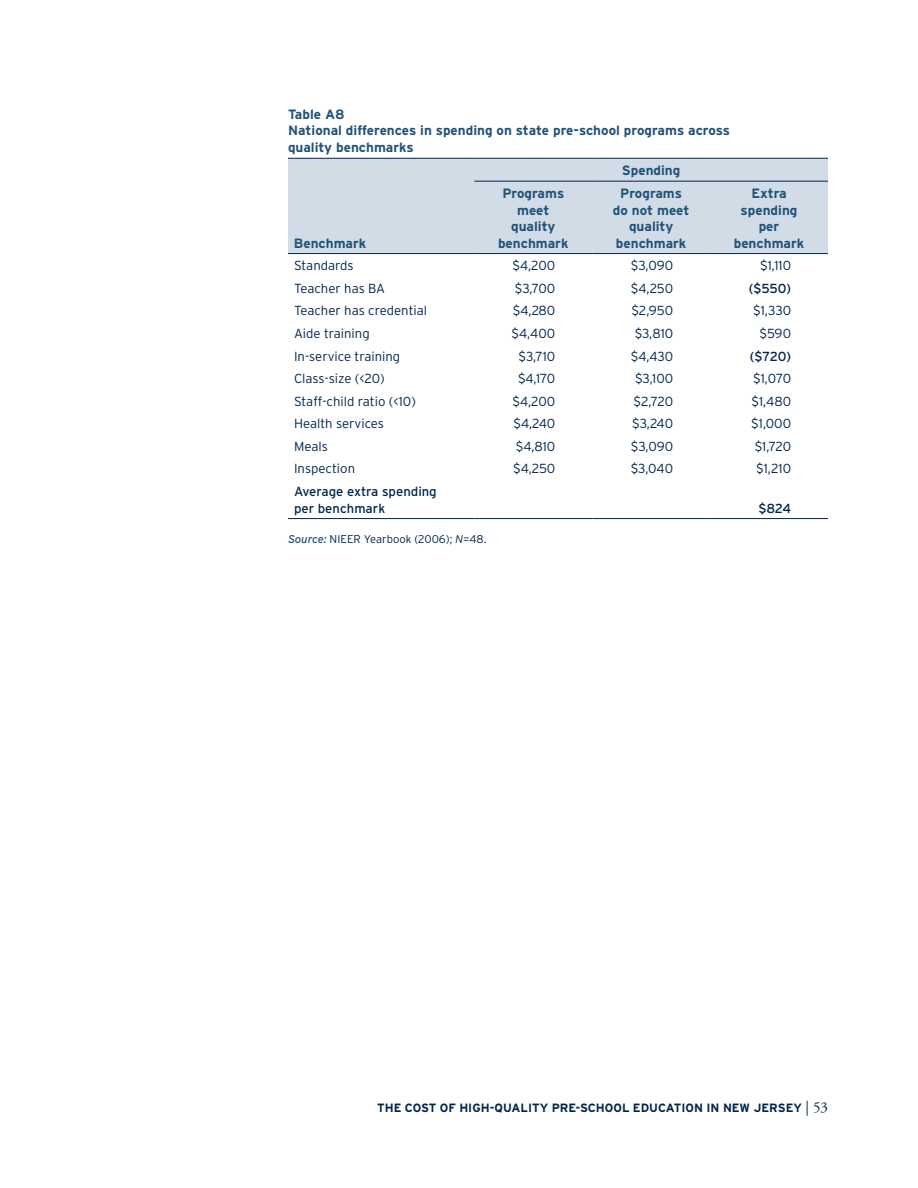
<style>
.page{position:relative;width:918px;height:1188px;background:#fff}
.page>*{position:absolute;margin:0;border:0;box-sizing:border-box;transform-origin:0 0}
.t1{font:15px "Adobe Garamond Pro";color:#00254c}
.t2{font:700 13.5px/16.5px "Interstate";color:#205378;text-align:center}
.t3{font:300 13.2px "Interstate";color:#00254c}
.t4{font:13.2px/16.5px "Interstate";color:#00254c}
.t5{font:700 12px "Interstate";color:#00254c}
.t6{font:300 11.25px "Interstate";color:#00254c}
.s1{font-weight:400;font-style:italic;color:#205378}
.s2{font-style:italic}
</style>
<div class="page">
<div style="left:288px;top:159px;width:540px;height:94px;background:#d2dce7"></div>
<hr style="left:288px;top:518px;width:186px;height:1px;background:#00254c">
<hr style="left:474px;top:518px;width:118px;height:1px;background:#00254c">
<hr style="left:592px;top:518px;width:118px;height:1px;background:#00254c">
<hr style="left:710px;top:518px;width:118px;height:1px;background:#00254c">
<hr style="left:288px;top:253px;width:186px;height:1px;background:#00254c">
<hr style="left:474px;top:253px;width:118px;height:1px;background:#00254c">
<hr style="left:592px;top:253px;width:118px;height:1px;background:#00254c">
<hr style="left:710px;top:253px;width:118px;height:1px;background:#00254c">
<hr style="left:288px;top:158px;width:186px;height:1px;background:#00254c">
<hr style="left:474px;top:158px;width:118px;height:1px;background:#00254c">
<hr style="left:592px;top:158px;width:118px;height:1px;background:#00254c">
<hr style="left:710px;top:158px;width:118px;height:1px;background:#00254c">
<hr style="left:474px;top:181px;width:118px;height:1px;background:#00254c">
<hr style="left:592px;top:181px;width:118px;height:1px;background:#00254c">
<hr style="left:710px;top:181px;width:118px;height:1px;background:#00254c">
<p class="t2" style="left:288px;top:106px;width:444px;text-align:left">Table A8<br>National differences in spending on state pre-school programs across quality benchmarks</p>
<p class="t2" style="left:622px;top:162px;width:60px">Spending</p>
<p class="t2" style="left:294px;top:234px;width:74px">Benchmark</p>
<p class="t2" style="left:498px;top:185px;width:72px">Programs meet quality benchmark</p>
<p class="t2" style="left:613px;top:185px;width:78px">Programs do not meet quality benchmark</p>
<p class="t2" style="left:734px;top:185px;width:72px">Extra spending per benchmark</p>
<p class="t3" style="left:294px;top:258px;width:61px">Standards</p>
<p class="t3" style="left:512px;top:258px;width:44px">$4,200</p>
<p class="t3" style="left:631px;top:258px;width:44px">$3,090</p>
<p class="t3" style="left:760px;top:258px;width:32px">$1,110</p>
<p class="t3" style="left:294px;top:281px;width:93px">Teacher has BA</p>
<p class="t3" style="left:515px;top:281px;width:42px">$3,700</p>
<p class="t3" style="left:631px;top:281px;width:44px">$4,250</p>
<p class="t4" style="left:749px;top:280px;width:44px">($550)</p>
<p class="t3" style="left:294px;top:303px;width:135px">Teacher has credential</p>
<p class="t3" style="left:513px;top:303px;width:44px">$4,280</p>
<p class="t3" style="left:631px;top:303px;width:43px">$2,950</p>
<p class="t3" style="left:753px;top:303px;width:39px">$1,330</p>
<p class="t3" style="left:294px;top:326px;width:77px">Aide training</p>
<p class="t3" style="left:512px;top:326px;width:45px">$4,400</p>
<p class="t3" style="left:635px;top:326px;width:40px">$3,810</p>
<p class="t3" style="left:760px;top:326px;width:33px">$590</p>
<p class="t3" style="left:294px;top:348px;width:108px">In-service training</p>
<p class="t3" style="left:519px;top:348px;width:38px">$3,710</p>
<p class="t3" style="left:631px;top:348px;width:44px">$4,430</p>
<p class="t4" style="left:750px;top:348px;width:43px">($720)</p>
<p class="t3" style="left:294px;top:371px;width:92px">Class-size (&lt;20)</p>
<p class="t3" style="left:518px;top:371px;width:39px">$4,170</p>
<p class="t3" style="left:635px;top:371px;width:40px">$3,100</p>
<p class="t3" style="left:753px;top:371px;width:39px">$1,070</p>
<p class="t3" style="left:294px;top:394px;width:123px">Staff-child ratio (&lt;10)</p>
<p class="t3" style="left:513px;top:394px;width:44px">$4,200</p>
<p class="t3" style="left:634px;top:394px;width:41px">$2,720</p>
<p class="t3" style="left:752px;top:394px;width:41px">$1,480</p>
<p class="t3" style="left:294px;top:416px;width:92px">Health services</p>
<p class="t3" style="left:513px;top:416px;width:43px">$4,240</p>
<p class="t3" style="left:632px;top:416px;width:42px">$3,240</p>
<p class="t3" style="left:751px;top:416px;width:41px">$1,000</p>
<p class="t3" style="left:294px;top:439px;width:35px">Meals</p>
<p class="t3" style="left:516px;top:439px;width:41px">$4,810</p>
<p class="t3" style="left:631px;top:439px;width:44px">$3,090</p>
<p class="t3" style="left:755px;top:439px;width:38px">$1,720</p>
<p class="t3" style="left:294px;top:461px;width:63px">Inspection</p>
<p class="t3" style="left:513px;top:461px;width:44px">$4,250</p>
<p class="t3" style="left:631px;top:461px;width:44px">$3,040</p>
<p class="t3" style="left:756px;top:461px;width:36px">$1,210</p>
<p class="t4" style="left:294px;top:483px;width:144px">Average extra spending per benchmark</p>
<p class="t4" style="left:759px;top:500px;width:34px">$824</p>
<p class="t6" style="left:288px;top:533px;width:200px"><span class="s1">Source:</span> NIEER Yearbook (2006); <span class="s2">N</span>=48.</p>
<p class="t5" style="left:377px;top:1101px;width:9px">the</p>
<p class="t5" style="left:405px;top:1101px;width:9px">cost</p>
<p class="t5" style="left:440px;top:1101px;width:28px">of high</p>
<p class="t5" style="left:490px;top:1101px;width:14px">-quality</p>
<p class="t5" style="left:552px;top:1101px;width:9px">pre</p>
<p class="t5" style="left:575px;top:1101px;width:14px">-school</p>
<p class="t5" style="left:633px;top:1101px;width:9px">education</p>
<p class="t5" style="left:706px;top:1101px;width:27px">in new</p>
<p class="t5" style="left:754px;top:1101px;width:9px">jersey</p>
<p class="t1" style="left:806px;top:1098px;width:24px">| 53</p>
</div>
